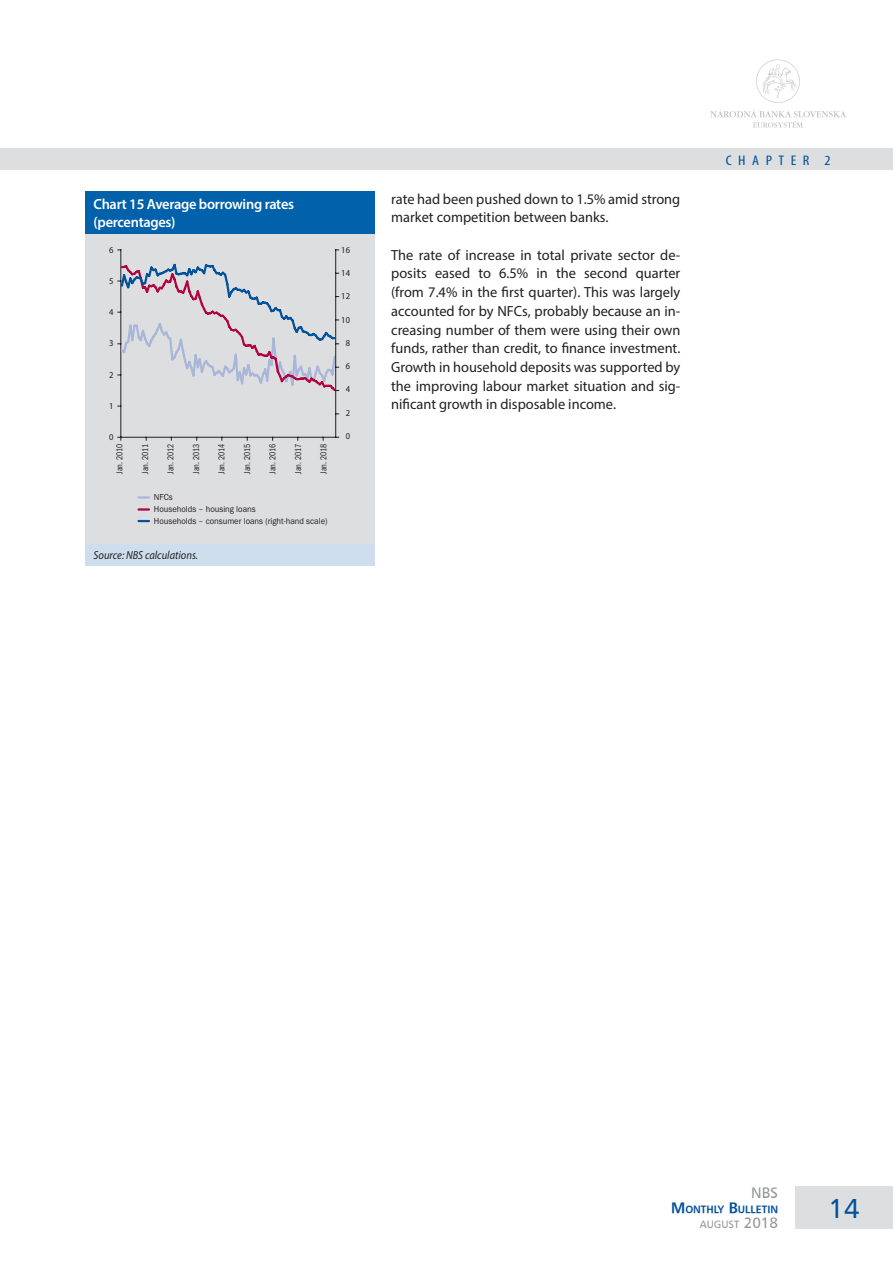
<style>
.page{position:relative;width:893px;height:1263px;background:#fff}
.page>*{position:absolute;margin:0;border:0;box-sizing:border-box;transform-origin:0 0}
.t1{font:27px "Humanist 777 AT";color:#01519b}
.t2{font:15px "Humanist 777 AT";color:#939598}
._1_text{font:14.7px/18.6px "Myriad Pro";color:#231f20}
._3_graf_NADPIS{font:600 14.7px/18.8px "Myriad Pro";letter-spacing:-.02em;color:#fff}
.t3{font:condensed 13.95px "Myriad Pro";letter-spacing:.405em;color:#01519b;scale:1.15 1}
._3_graf_ZDROJ{font:italic 11.7px "Myriad Pro";color:#231f20;scale:.9 1}
.t4{font:10.5px "Humanist 777 AT Bold";color:#01519b}
.t5{font:10.5px "Humanist 777 AT";color:#939598}
.t6{font:condensed 9px "Franklin Got Itc TEE";color:#231f20;scale:.9 1}
.t7{font:9px/12px "Franklin Got Itc TEE";color:#231f20;scale:.95 1}
.t8{font:9px "Myriad Pro";color:#231f20;scale:.95 1}
.s1{font-size:15px}
</style>
<div class="page">
<div style="left:0;top:149px;width:893px;height:21px;background:#dddee0"></div>
<svg style="left:710px;top:109px;width:136px;height:19px"></svg>
<svg style="left:756px;top:60px;width:44px;height:43px"></svg>
<div style="left:795px;top:1186px;width:98px;height:43px;background:#dddee0"></div>
<div style="left:85px;top:191px;width:289px;height:43px;background:#0161ab"></div>
<div style="left:85px;top:234px;width:289px;height:310px;background:#dddee0"></div>
<div style="left:85px;top:544px;width:289px;height:22px;background:#cedeee"></div>
<svg style="left:139px;top:520px;width:10px;height:2px"></svg>
<svg style="left:139px;top:508px;width:10px;height:3px"></svg>
<svg style="left:139px;top:496px;width:10px;height:3px"></svg>
<hr style="left:121px;top:250px;width:1px;height:187px;background:#231f20">
<hr style="left:121px;top:437px;width:215px;height:1px;background:#231f20">
<hr style="left:335px;top:250px;width:1px;height:187px;background:#231f20">
<svg style="left:118px;top:262px;width:221px;height:131px"></svg>
<p class="_3_graf_NADPIS" style="left:94px;top:194px;width:202px">Chart 15 Average borrowing rates (percentages)</p>
<p class="t8" style="left:109px;top:244px;width:6px">6</p>
<p class="t8" style="left:109px;top:275px;width:6px">5</p>
<p class="t8" style="left:109px;top:307px;width:6px">4</p>
<p class="t8" style="left:109px;top:338px;width:6px">3</p>
<p class="t8" style="left:109px;top:369px;width:6px">2</p>
<p class="t8" style="left:109px;top:400px;width:6px">1</p>
<p class="t8" style="left:109px;top:431px;width:6px">0</p>
<p class="t6" style="left:114px;top:474px;width:35px;rotate:-90deg">Jan. 2010</p>
<p class="t6" style="left:140px;top:474px;width:35px;rotate:-90deg">Jan. 2011</p>
<p class="t6" style="left:165px;top:474px;width:35px;rotate:-90deg">Jan. 2012</p>
<p class="t6" style="left:191px;top:474px;width:35px;rotate:-90deg">Jan. 2013</p>
<p class="t6" style="left:216px;top:474px;width:35px;rotate:-90deg">Jan. 2014</p>
<p class="t6" style="left:242px;top:474px;width:35px;rotate:-90deg">Jan. 2015</p>
<p class="t6" style="left:267px;top:474px;width:35px;rotate:-90deg">Jan. 2016</p>
<p class="t6" style="left:293px;top:474px;width:35px;rotate:-90deg">Jan. 2017</p>
<p class="t6" style="left:318px;top:474px;width:35px;rotate:-90deg">Jan. 2018</p>
<p class="t7" style="left:154px;top:491px;width:184px">NFCs<br>Households – housing loans<br>Households – consumer loans (right-hand scale)</p>
<p class="_3_graf_ZDROJ" style="left:94px;top:548px;width:118px">Source: NBS calculations.</p>
<p class="t8" style="left:341px;top:244px;width:11px">16</p>
<p class="t8" style="left:341px;top:267px;width:11px">14</p>
<p class="t8" style="left:341px;top:291px;width:11px">12</p>
<p class="t8" style="left:341px;top:314px;width:11px">10</p>
<p class="t8" style="left:346px;top:337px;width:6px">8</p>
<p class="t8" style="left:346px;top:360px;width:6px">6</p>
<p class="t8" style="left:346px;top:384px;width:6px">4</p>
<p class="t8" style="left:346px;top:407px;width:6px">2</p>
<p class="t8" style="left:346px;top:430px;width:6px">0</p>
<p class="_1_text" style="left:391px;top:189px;width:291px">rate had been pushed down to 1.5% amid strong market competition between banks.</p>
<p class="_1_text" style="left:391px;top:245px;width:291px;text-align:justify">The rate of increase in total private sector de&shy;posits eased to 6.5% in the second quarter (from 7.4% in the first quarter). This was largely accounted for by NFCs, probably because an in&shy;creasing number of them were using their own funds, rather than credit, to finance investment.<br>Growth in household deposits was supported by the improving labour market situation and sig&shy;nificant growth in disposable income.</p>
<p class="t3" style="left:726px;top:152px;width:93px">CHAPTER 2</p>
<p class="t2" style="left:751px;top:1184px;width:29px">NBS</p>
<p class="t4" style="left:671px;top:1203px;width:109px"><span class="s1">M</span>ONTHLY <span class="s1">B</span>ULLETIN</p>
<p class="t5" style="left:700px;top:1219px;width:80px">AUGUST <span class="s1">2018</span></p>
<h1 class="t1" style="left:829px;top:1193px;width:32px">14</h1>
</div>
